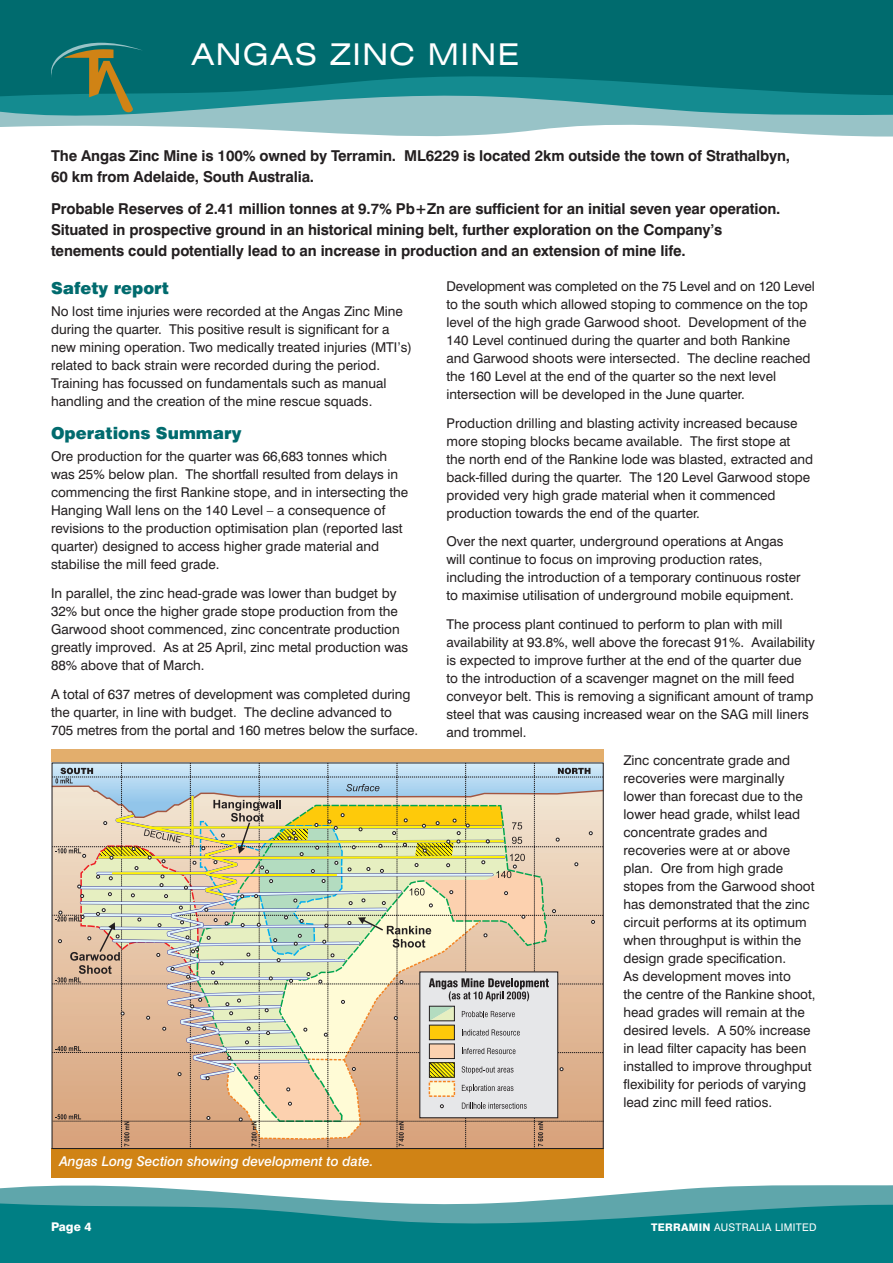
<style>
.page{position:relative;width:893px;height:1263px;background:#fff}
.page>*{position:absolute;margin:0;border:0;box-sizing:border-box;transform-origin:0 0}
.t1{font:expanded 30px "Swiss 721 BT";letter-spacing:.05em;color:#fff}
.t2{font:900 16.5px "Swiss 721 BT";color:#006b6e}
.t3{font:700 15px/21px "Swiss 721 BT";letter-spacing:-.01em;color:#231f20}
.t4{font:13.5px/18px "Swiss 721 BT";color:#231f20}
.t5{font:italic 500 13.5px "Swiss 721 BT";color:#fff}
.t6{font:800 12px "Swiss 721 BT";color:#fff}
.t7{font:10.5px "Swiss 721 BT";color:#fff}
.s1{font-weight:800}
</style>
<div class="page">
<svg style="left:0;top:120px;width:892px;height:17px;fill:#98c3c7"></svg>
<svg style="left:0;top:97px;width:892px;height:23px;background:#62acb0"></svg>
<svg style="left:0;top:0;width:892px;height:97px;background:#026e71"></svg>
<svg style="left:0;top:1185px;width:892px;height:16px;fill:#5fa6ab"></svg>
<svg style="left:0;top:1201px;width:892px;height:62px;background:#13878c"></svg>
<svg style="left:50px;top:43px;width:93px;height:70px;background:#307a68"></svg>
<svg style="left:892px;top:0;width:1px;height:137px"></svg>
<svg style="left:892px;top:1185px;width:1px;height:78px"></svg>
<div style="left:51px;top:749px;width:553px;height:13px;background:#e3ae6c"></div>
<div style="left:51px;top:1148px;width:553px;height:30px;background:#d08315"></div>
<svg style="left:51px;top:763px;width:553px;height:386px;background:#d4c7aa"></svg>
<h1 class="t1" style="left:191px;top:37px;width:303px">ANGAS ZI NC M INE</h1>
<p class="t3" style="left:51px;top:145px;width:741px">The Angas Zinc Mine is 100% owned by Terramin. ML6229 is located 2km outside the town of Strathalbyn,<br>60 km from Adelaide, South Australia.</p>
<p class="t3" style="left:51px;top:198px;width:731px">Probable Reserves of 2.41 million tonnes at 9.7% Pb+Zn are sufficient for an initial seven year operation.<br>Situated in prospective ground in an historical mining belt, further exploration on the Company’s tenements could potentially lead to an increase in production and an extension of mine life.</p>
<p class="t4" style="left:446px;top:277px;width:370px">Development was completed on the 75 Level and on 120 Level to the south which allowed stoping to commence on the top level of the high grade Garwood shoot. Development of the 140 Level continued during the quarter and both Rankine and Garwood shoots were intersected. The decline reached the 160 Level at the end of the quarter so the next level intersection will be developed in the June quarter.</p>
<p class="t4" style="left:446px;top:414px;width:368px">Production drilling and blasting activity increased because more stoping blocks became available. The first stope at<br>the north end of the Rankine lode was blasted, extracted and back-filled during the quarter. The 120 Level Garwood stope provided very high grade material when it commenced production towards the end of the quarter.</p>
<p class="t4" style="left:446px;top:532px;width:356px">Over the next quarter, underground operations at Angas will continue to focus on improving production rates, including the introduction of a temporary continuous roster to maximise utilisation of underground mobile equipment.</p>
<p class="t4" style="left:446px;top:615px;width:370px">The process plant continued to perform to plan with mill availability at 93.8%, well above the forecast 91%. Availability is expected to improve further at the end of the quarter due to the introduction of a scavenger magnet on the mill feed conveyor belt. This is removing a significant amount of tramp steel that was causing increased wear on the SAG mill liners and trommel.</p>
<p class="t4" style="left:623px;top:751px;width:194px">Zinc concentrate grade and recoveries were marginally lower than forecast due to the lower head grade, whilst lead concentrate grades and recoveries were at or above plan. Ore from high grade stopes from the Garwood shoot has demonstrated that the zinc circuit performs at its optimum when throughput is within the design grade specification.<br>As development moves into<br>the centre of the Rankine shoot, head grades will remain at the desired levels. A 50% increase in lead filter capacity has been installed to improve throughput flexibility for periods of varying lead zinc mill feed ratios.</p>
<p class="t2" style="left:51px;top:278px;width:119px">Safety report</p>
<p class="t4" style="left:51px;top:302px;width:363px">No lost time injuries were recorded at the Angas Zinc Mine during the quarter. This positive result is significant for a new mining operation. Two medically treated injuries (MTI’s) related to back strain were recorded during the period.<br>Training has focussed on fundamentals such as manual handling and the creation of the mine rescue squads.</p>
<p class="t2" style="left:51px;top:423px;width:192px">Operations Summary</p>
<p class="t4" style="left:51px;top:447px;width:359px">Ore production for the quarter was 66,683 tonnes which was 25% below plan. The shortfall resulted from delays in commencing the first Rankine stope, and in intersecting the Hanging Wall lens on the 140 Level – a consequence of revisions to the production optimisation plan (reported last quarter) designed to access higher grade material and stabilise the mill feed grade.</p>
<p class="t4" style="left:51px;top:584px;width:359px">In parallel, the zinc head-grade was lower than budget by 32% but once the higher grade stope production from the Garwood shoot commenced, zinc concentrate production greatly improved. As at 25 April, zinc metal production was 88% above that of March.</p>
<p class="t4" style="left:51px;top:685px;width:368px">A total of 637 metres of development was completed during the quarter, in line with budget. The decline advanced to<br>705 metres from the portal and 160 metres below the surface.</p>
<p class="t5" style="left:60px;top:1153px;width:316px">Angas Long Section showing development to date.</p>
<p class="t6" style="left:51px;top:1219px;width:42px">PAGE 4</p>
<p class="t7" style="left:651px;top:1221px;width:78px"><span class="s1">TERRAMIN</span> Australia</p>
<p class="t7" style="left:775px;top:1221px;width:13px">Limited</p>
</div>
